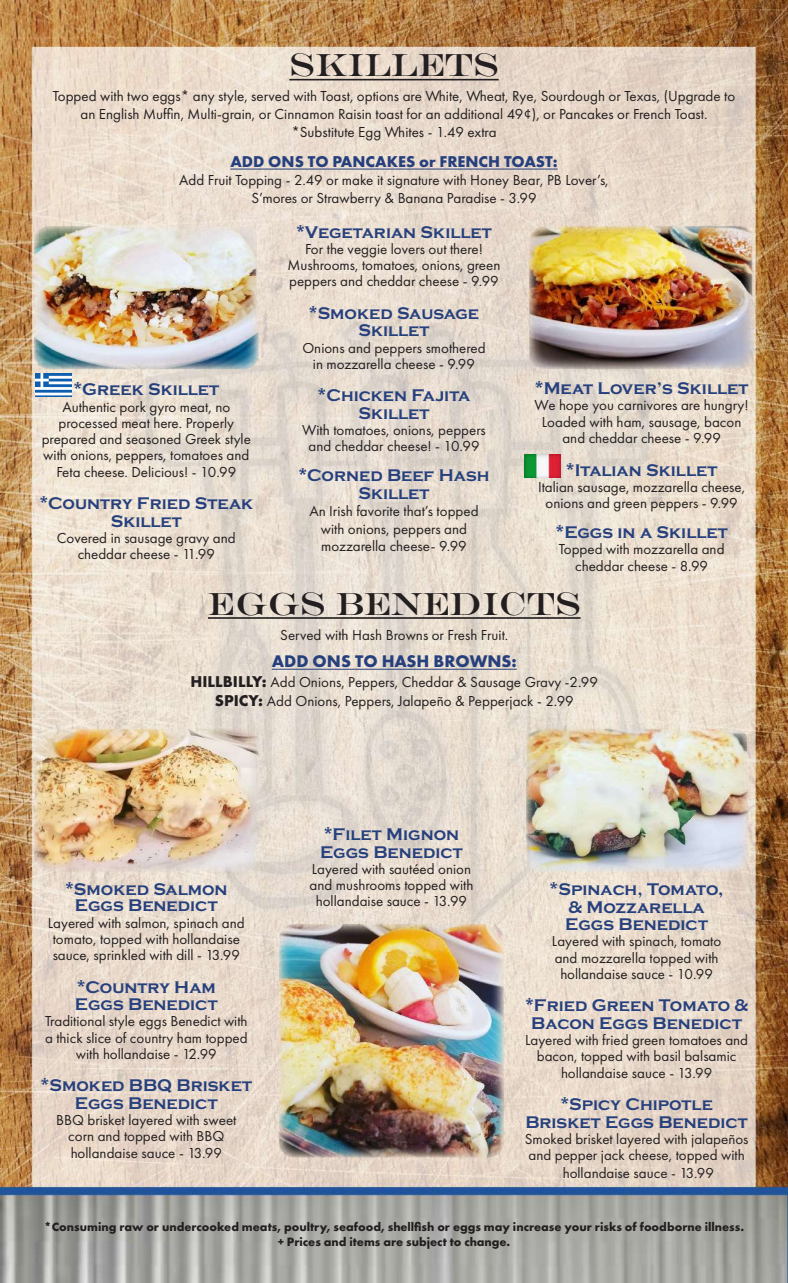
<style>
.page{position:relative;width:788px;height:1283px;background:#fff}
.page>*{position:absolute;margin:0;border:0;box-sizing:border-box;transform-origin:0 0}
.t1{font:32.5px "Engravers";color:#231f20}
.t2{font:700 17.5px/17.5px "Copperplate";color:#26407d;text-align:center}
.t3{font:700 17.5px "Futura PT";color:#26407d}
.t4{font:700 16.25px "Futura PT";color:#26407d}
.t5{font:15px/16.2px "Futura PT";color:#231f20;text-align:center}
.t6{font:700 12.5px/15px "Futura PT";color:#231f20;text-align:center}
.s1{font-weight:700;font-size:16.25px}
</style>
<div class="page">
<img style="left:0;top:0;width:788px;height:1282px">
<hr style="left:289px;top:79px;width:209px;height:1px;background:#231f20">
<hr style="left:230px;top:169px;width:327px;height:1px;background:#26407d">
<img style="left:524px;top:454px;width:36px;height:23px">
<img style="left:35px;top:373px;width:36px;height:24px">
<img style="left:34px;top:226px;width:225px;height:143px">
<img style="left:529px;top:226px;width:225px;height:143px">
<hr style="left:208px;top:617px;width:372px;height:2px;background:#231f20">
<hr style="left:272px;top:669px;width:245px;height:1px;background:#26407d">
<img style="left:279px;top:923px;width:225px;height:234px">
<img style="left:34px;top:728px;width:225px;height:144px">
<img style="left:526px;top:728px;width:223px;height:144px">
<h1 class="t1" style="left:289px;top:46px;width:211px">SKILLETS</h1>
<p class="t5" style="left:53px;top:87px;width:684px;line-height:18px">Topped with two eggs* any style, served with Toast, options are White, Wheat, Rye, Sourdough or Texas, (Upgrade to an English Muffin, Multi-grain, or Cinnamon Raisin toast for an additional 49¢), or Pancakes or French Toast. *Substitute Egg Whites - 1.49 extra</p>
<p class="t4" style="left:230px;top:151px;width:329px">ADD ONS TO PANCAKES or FRENCH TOAST:</p>
<p class="t5" style="left:179px;top:171px;width:431px;line-height:18px">Add Fruit Topping - 2.49 or make it signature with Honey Bear, PB Lover’s,<br>S’mores or Strawberry &amp; Banana Paradise - 3.99</p>
<p class="t2" style="left:296px;top:223px;width:197px">*Vegetarian Skillet</p>
<p class="t5" style="left:287px;top:241px;width:214px">For the veggie lovers out there!<br>Mushrooms, tomatoes, onions, green peppers and cheddar cheese - 9.99</p>
<p class="t2" style="left:309px;top:304px;width:172px">*Smoked Sausage<br>Skillet</p>
<p class="t5" style="left:302px;top:339px;width:185px">Onions and peppers smothered in mozzarella cheese - 9.99</p>
<p class="t2" style="left:317px;top:387px;width:154px">*Chicken Fajita<br>Skillet</p>
<p class="t5" style="left:302px;top:422px;width:185px">With tomatoes, onions, peppers and cheddar cheese! - 10.99</p>
<p class="t2" style="left:298px;top:467px;width:192px">*Corned Beef Hash<br>Skillet</p>
<p class="t5" style="left:309px;top:502px;width:171px;line-height:17.5px">An Irish favorite that’s topped with onions, peppers and mozzarella cheese- 9.99</p>
<p class="t2" style="left:535px;top:380px;width:215px">*Meat Lover’s Skillet</p>
<p class="t5" style="left:534px;top:397px;width:216px">We hope you carnivores are hungry!<br>Loaded with ham, sausage, bacon and cheddar cheese - 9.99</p>
<p class="t2" style="left:566px;top:461px;width:153px">*Italian Skillet</p>
<p class="t5" style="left:538px;top:478px;width:209px">Italian sausage, mozzarella cheese, onions and green peppers - 9.99</p>
<p class="t2" style="left:555px;top:523px;width:174px">*Eggs in a Skillet</p>
<p class="t5" style="left:558px;top:541px;width:167px">Topped with mozzarella and cheddar cheese - 8.99</p>
<h1 class="t1" style="left:208px;top:584px;width:374px">EGGS BENEDICTS</h1>
<p class="t5" style="left:280px;top:626px;width:229px">Served with Hash Browns or Fresh Fruit.</p>
<p class="t2" style="left:73px;top:381px;width:147px">*Greek Skillet</p>
<p class="t5" style="left:42px;top:398px;width:211px">Authentic pork gyro meat, no processed meat here. Properly prepared and seasoned Greek style with onions, peppers, tomatoes and<br>Feta cheese. Delicious! - 10.99</p>
<p class="t2" style="left:39px;top:495px;width:215px">*Country Fried Steak<br>Skillet</p>
<p class="t5" style="left:57px;top:529px;width:180px">Covered in sausage gravy and cheddar cheese - 11.99</p>
<p class="t3" style="left:272px;top:650px;width:246px">ADD ONS TO HASH BROWNS:</p>
<p class="t5" style="left:190px;top:672px;width:409px;line-height:19.5px"><span class="s1">HILLBILLY:</span> Add Onions, Peppers, Cheddar &amp; Sausage Gravy -2.99<br><span class="s1">SPICY:</span> Add Onions, Peppers, Jalapeño &amp; Pepperjack - 2.99</p>
<p class="t2" style="left:65px;top:881px;width:164px;line-height:16.2px">*Smoked Salmon<br>Eggs Benedict</p>
<p class="t5" style="left:48px;top:914px;width:198px">Layered with salmon, spinach and tomato, topped with hollandaise sauce, sprinkled with dill - 13.99</p>
<p class="t2" style="left:75px;top:978px;width:144px;text-align:left">*Country Ham<br>Eggs Benedict</p>
<p class="t5" style="left:45px;top:1013px;width:204px">Traditional style eggs Benedict with a thick slice of country ham topped with hollandaise - 12.99</p>
<p class="t2" style="left:41px;top:1077px;width:213px">*Smoked BBQ Brisket<br>Eggs Benedict</p>
<p class="t5" style="left:56px;top:1111px;width:182px">BBQ brisket layered with sweet corn and topped with BBQ hollandaise sauce - 13.99</p>
<p class="t2" style="left:320px;top:826px;width:144px;text-align:left">*Filet Mignon<br>Eggs Benedict</p>
<p class="t5" style="left:309px;top:860px;width:165px">Layered with sautéed onion and mushrooms topped with hollandaise sauce - 13.99</p>
<p class="t2" style="left:549px;top:880px;width:175px">*Spinach, Tomato, &amp; Mozzarella<br>Eggs Benedict</p>
<p class="t5" style="left:552px;top:933px;width:171px">Layered with spinach, tomato and mozzarella topped with hollandaise sauce - 10.99</p>
<p class="t2" style="left:525px;top:997px;width:224px">*Fried Green Tomato &amp;<br>Bacon Eggs Benedict</p>
<p class="t5" style="left:525px;top:1031px;width:224px">Layered with fried green tomatoes and bacon, topped with basil balsamic hollandaise sauce - 13.99</p>
<p class="t2" style="left:525px;top:1095px;width:224px">*Spicy Chipotle<br>Brisket Eggs Benedict</p>
<p class="t5" style="left:524px;top:1130px;width:225px;line-height:16.9px">Smoked brisket layered with jalapeños and pepper jack cheese, topped with hollandaise sauce - 13.99</p>
<p class="t6" style="left:44px;top:1218px;width:701px">*Consuming raw or undercooked meats, poultry, seafood, shellfish or eggs may increase your risks of foodborne illness. + Prices and items are subject to change.</p>
</div>
